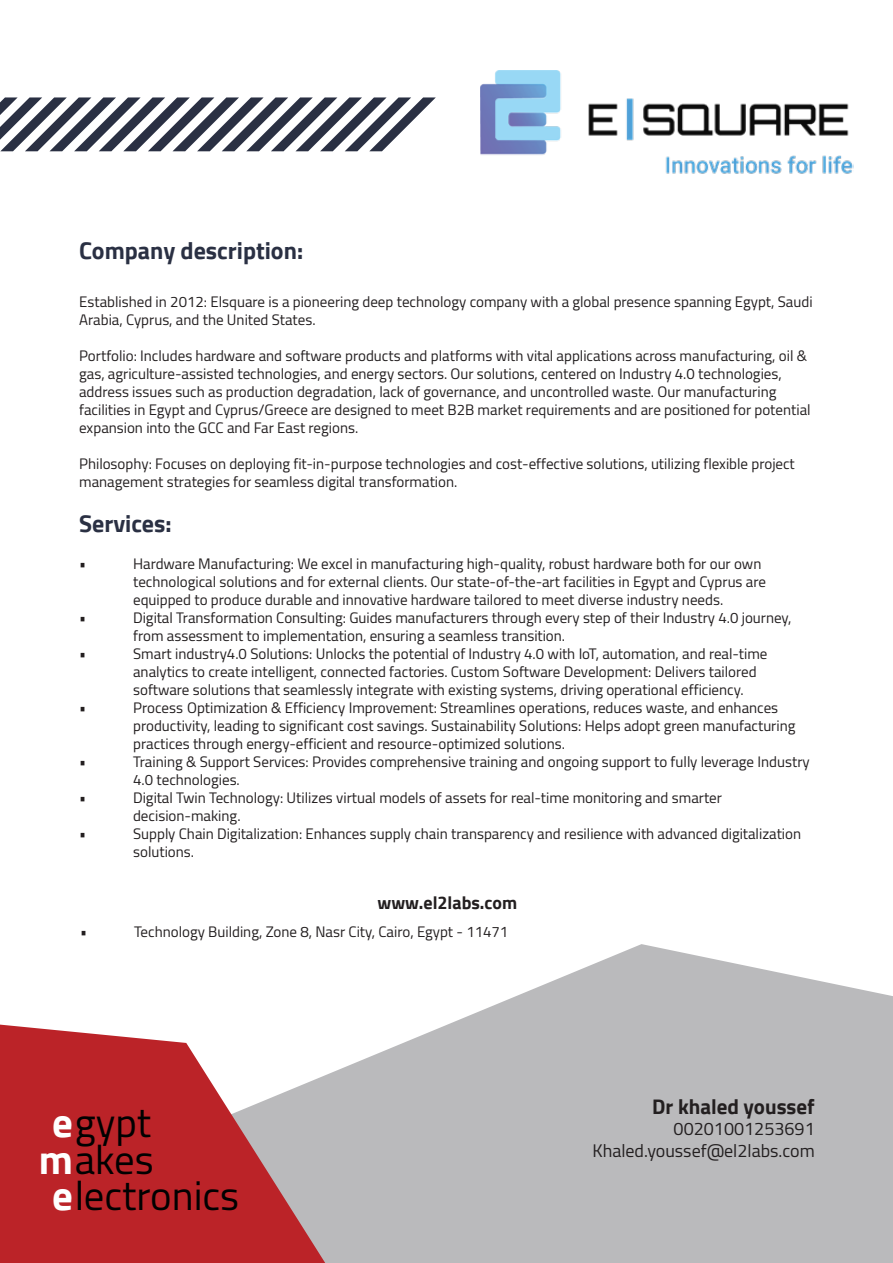
<style>
.page{position:relative;width:893px;height:1263px;background:#fff}
.page>*{position:absolute;margin:0;border:0;box-sizing:border-box;transform-origin:0 0}
.t1{font:40.8px "Cairo";color:#010101}
.t2{font:700 24px "Cairo";color:#2a3043}
.t3{font:700 21px "Cairo";color:#231f20}
.t4{font:18px/21.6px "Cairo";color:#231f20;text-align:right}
.t5{font:700 18px "Cairo";color:#231f20}
.t6{font:15px/18px "Cairo";color:#231f20}
.s1{font-weight:700;color:#fff}
</style>
<div class="page">
<svg style="left:325px;top:944px;width:568px;height:319px;background:#c4c4c6"></svg>
<svg style="left:0;top:1024px;width:325px;height:239px;background:#c45356"></svg>
<img style="left:480px;top:70px;width:373px;height:104px">
<svg style="left:0;top:97px;width:436px;height:54px"></svg>
<h2 class="t2" style="left:79px;top:237px;width:225px">Company description:</h2>
<p class="t6" style="left:79px;top:293px;width:735px">Established in 2012: Elsquare is a pioneering deep technology company with a global presence spanning Egypt, Saudi<br>Arabia, Cyprus, and the United States.</p>
<p class="t6" style="left:79px;top:347px;width:733px">Portfolio: Includes hardware and software products and platforms with vital applications across manufacturing, oil &amp; gas, agriculture-assisted technologies, and energy sectors. Our solutions, centered on Industry 4.0 technologies, address issues such as production degradation, lack of governance, and uncontrolled waste. Our manufacturing facilities in Egypt and Cyprus/Greece are designed to meet B2B market requirements and are positioned for potential expansion into the GCC and Far East regions.</p>
<p class="t6" style="left:79px;top:455px;width:717px">Philosophy: Focuses on deploying fit-in-purpose technologies and cost-effective solutions, utilizing flexible project management strategies for seamless digital transformation.</p>
<h2 class="t2" style="left:79px;top:509px;width:94px">Services:</h2>
<p class="t6" style="left:79px;top:555px;width:9px">•</p>
<p class="t6" style="left:133px;top:555px;width:634px">Hardware Manufacturing: We excel in manufacturing high-quality, robust hardware both for our own technological solutions and for external clients. Our state-of-the-art facilities in Egypt and Cyprus are equipped to produce durable and innovative hardware tailored to meet diverse industry needs.</p>
<p class="t6" style="left:79px;top:609px;width:9px">•</p>
<p class="t6" style="left:133px;top:609px;width:660px">Digital Transformation Consulting: Guides manufacturers through every step of their Industry 4.0 journey, from assessment to implementation, ensuring a seamless transition.</p>
<p class="t6" style="left:79px;top:645px;width:9px">•</p>
<p class="t6" style="left:133px;top:645px;width:636px">Smart industry4.0 Solutions: Unlocks the potential of Industry 4.0 with IoT, automation, and real-time analytics to create intelligent, connected factories. Custom Software Development: Delivers tailored software solutions that seamlessly integrate with existing systems, driving operational efficiency.</p>
<p class="t6" style="left:79px;top:699px;width:9px">•</p>
<p class="t6" style="left:133px;top:699px;width:664px">Process Optimization &amp; Efficiency Improvement: Streamlines operations, reduces waste, and enhances productivity, leading to significant cost savings. Sustainability Solutions: Helps adopt green manufacturing practices through energy-efficient and resource-optimized solutions.</p>
<p class="t6" style="left:79px;top:753px;width:9px">•</p>
<p class="t6" style="left:133px;top:753px;width:678px">Training &amp; Support Services: Provides comprehensive training and ongoing support to fully leverage Industry<br>4.0 technologies.</p>
<p class="t6" style="left:79px;top:789px;width:9px">•</p>
<p class="t6" style="left:133px;top:789px;width:590px">Digital Twin Technology: Utilizes virtual models of assets for real-time monitoring and smarter decision-making.</p>
<p class="t6" style="left:79px;top:825px;width:9px">•</p>
<p class="t6" style="left:133px;top:825px;width:669px">Supply Chain Digitalization: Enhances supply chain transparency and resilience with advanced digitalization solutions.</p>
<p class="t5" style="left:377px;top:892px;width:141px">www.el2labs.com</p>
<p class="t6" style="left:80px;top:922px;width:9px">•</p>
<p class="t6" style="left:134px;top:922px;width:376px">Technology Building, Zone 8, Nasr City, Cairo, Egypt - 11471</p>
<h1 class="t1" style="left:52px;top:1089px;width:100px"><span class="s1">e</span>gypt</h1>
<h1 class="t1" style="left:39px;top:1125px;width:116px"><span class="s1">m</span>akes</h1>
<h1 class="t1" style="left:52px;top:1162px;width:188px"><span class="s1">e</span>lectronics</h1>
<h3 class="t3" style="left:652px;top:1094px;width:164px">Dr khaled youssef</h3>
<p class="t4" style="left:592px;top:1118px;width:224px">00201001253691<br>Khaled.youssef@el2labs.com</p>
</div>
